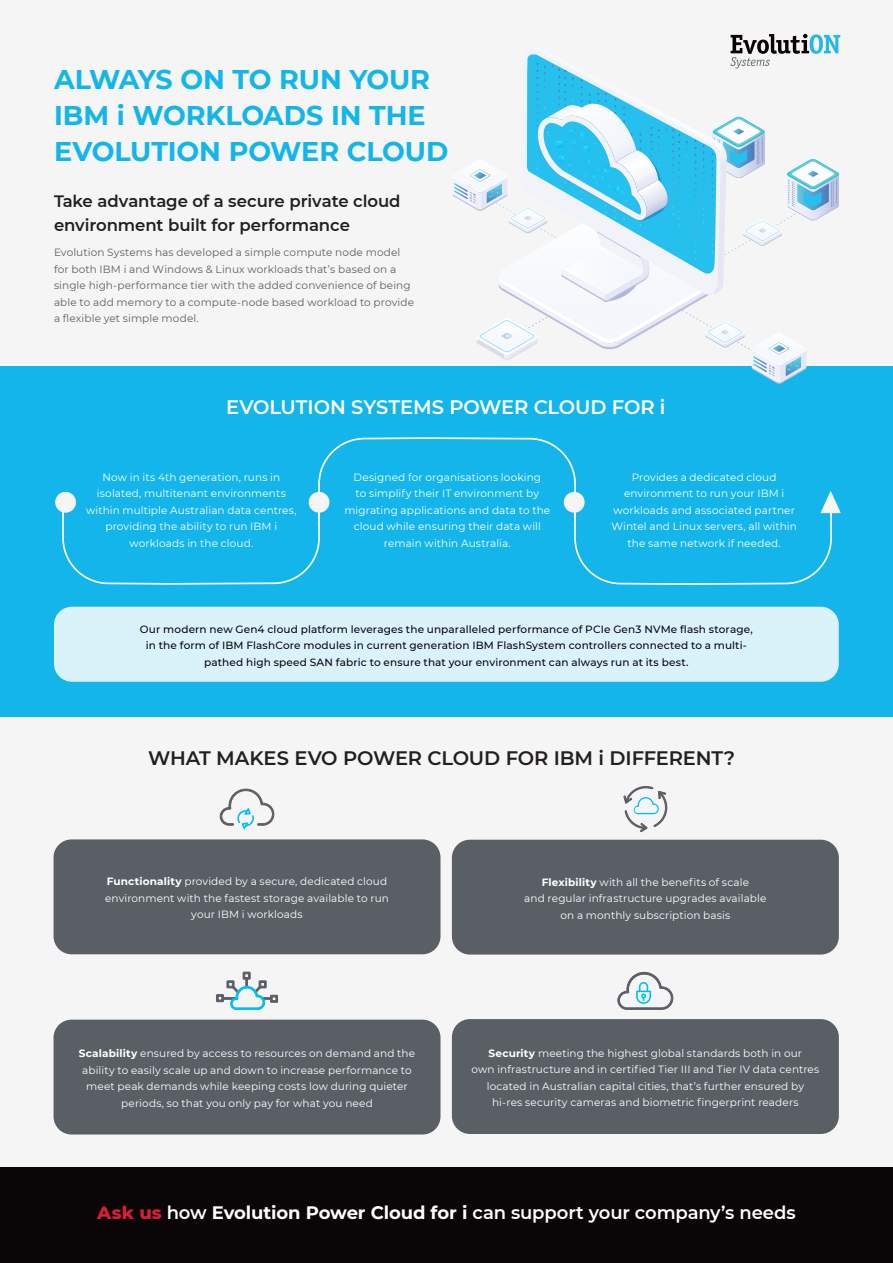
<style>
.page{position:relative;width:893px;height:1263px;background:#fff}
.page>*{position:absolute;margin:0;border:0;box-sizing:border-box;transform-origin:0 0}
.t1{font:700 27px/36px "Montserrat";letter-spacing:-.005em;color:#13b5ea}
.t2{font:600 19.5px "Montserrat";letter-spacing:-.01em;color:#231f20}
.t3{font:600 19.5px "Montserrat";letter-spacing:-.005em;color:#fff}
.t4{font:600 18px "Montserrat";letter-spacing:-.005em;color:#fff}
.t5{font:600 16.5px/24px "Montserrat";letter-spacing:-.005em;color:#231f20}
.t6{font:10.5px/16.5px "Montserrat";letter-spacing:.01em;color:#fff;text-align:center}
.t7{font:500 10.5px/16.5px "Montserrat";letter-spacing:.01em;color:#0a0608;text-align:center}
.t8{font:10.5px/16.5px "Montserrat";letter-spacing:.015em;color:#5a5f66}
.s1{font-weight:700}
.s2{font-weight:800;color:#d61e37}
</style>
<div class="page">
<div style="left:0;top:0;width:893px;height:1178px;background:#f5f5f5"></div>
<div style="left:452px;top:840px;width:387px;height:114px;background:#5a5f66;border-radius:18px"></div>
<div style="left:54px;top:839px;width:386px;height:115px;background:#5a5f66;border-radius:18px"></div>
<div style="left:0;top:366px;width:893px;height:350px;background:#13b5ea"></div>
<div style="left:0;top:1167px;width:893px;height:96px;background:#0a0608"></div>
<div style="left:54px;top:1020px;width:386px;height:114px;background:#5a5f66;border-radius:18px"></div>
<div style="left:452px;top:1019px;width:387px;height:115px;background:#5a5f66;border-radius:18px"></div>
<svg style="left:219px;top:788px;width:56px;height:41px"></svg>
<svg style="left:216px;top:971px;width:62px;height:39px"></svg>
<svg style="left:617px;top:971px;width:57px;height:39px"></svg>
<svg style="left:624px;top:786px;width:43px;height:46px"></svg>
<svg style="left:452px;top:34px;width:388px;height:350px"></svg>
<div style="left:54px;top:607px;width:785px;height:75px;background:#daf3fb;border-radius:18px"></div>
<svg style="left:55px;top:437px;width:786px;height:148px"></svg>
<p class="t1" style="left:54px;top:60px;width:396px">ALWAYS ON TO RUN YOUR<br>IBM i WORKLOADS IN THE<br>EVOLUTION POWER CLOUD</p>
<p class="t5" style="left:54px;top:188px;width:348px">Take advantage of a secure private cloud environment built for performance</p>
<p class="t8" style="left:54px;top:244px;width:362px">Evolution Systems has developed a simple compute node model for both IBM i and Windows &amp; Linux workloads that’s based on a single high-performance tier with the added convenience of being able to add memory to a compute-node based workload to provide a flexible yet simple model.</p>
<p class="t3" style="left:226px;top:393px;width:441px">EVOLUTION SYSTEMS POWER CLOUD FOR i</p>
<p class="t6" style="left:86px;top:468px;width:212px">Now in its 4th generation, runs in isolated, multitenant environments within multiple Australian data centres, providing the ability to run IBM i workloads in the cloud.</p>
<p class="t6" style="left:344px;top:468px;width:207px">Designed for organisations looking<br>to simplify their IT environment by migrating applications and data to the cloud while ensuring their data will remain within Australia.</p>
<p class="t6" style="left:611px;top:468px;width:187px">Provides a dedicated cloud environment to run your IBM i workloads and associated partner<br>Wintel and Linux servers, all within the same network if needed.</p>
<p class="t7" style="left:140px;top:620px;width:614px">Our modern new Gen4 cloud platform leverages the unparalleled performance of PCIe Gen3 NVMe flash storage, in the form of IBM FlashCore modules in current generation IBM FlashSystem controllers connected to a multi&shy;pathed high speed SAN fabric to ensure that your environment can always run at its best.</p>
<p class="t2" style="left:148px;top:744px;width:588px">WHAT MAKES EVO POWER CLOUD FOR IBM i DIFFERENT?</p>
<p class="t6" style="left:105px;top:873px;width:285px"><span class="s1">Functionality</span> provided by a secure, dedicated cloud environment with the fastest storage available to run your IBM i workloads</p>
<p class="t6" style="left:524px;top:873px;width:244px"><span class="s1">Flexibility</span> with all the benefits of scale<br>and regular infrastructure upgrades available on a monthly subscription basis</p>
<p class="t6" style="left:79px;top:1045px;width:338px"><span class="s1">Scalability</span> ensured by access to resources on demand and the ability to easily scale up and down to increase performance to meet peak demands while keeping costs low during quieter periods, so that you only pay for what you need</p>
<p class="t6" style="left:471px;top:1044px;width:349px"><span class="s1">Security</span> meeting the highest global standards both in our<br>own infrastructure and in certified Tier III and Tier IV data centres located in Australian capital cities, that’s further ensured by hi-res security cameras and biometric fingerprint readers</p>
<p class="t4" style="left:97px;top:1200px;width:700px"><span class="s2">Ask us</span> how <span class="s1">Evolution Power Cloud for i</span> can support your company’s needs</p>
</div>
